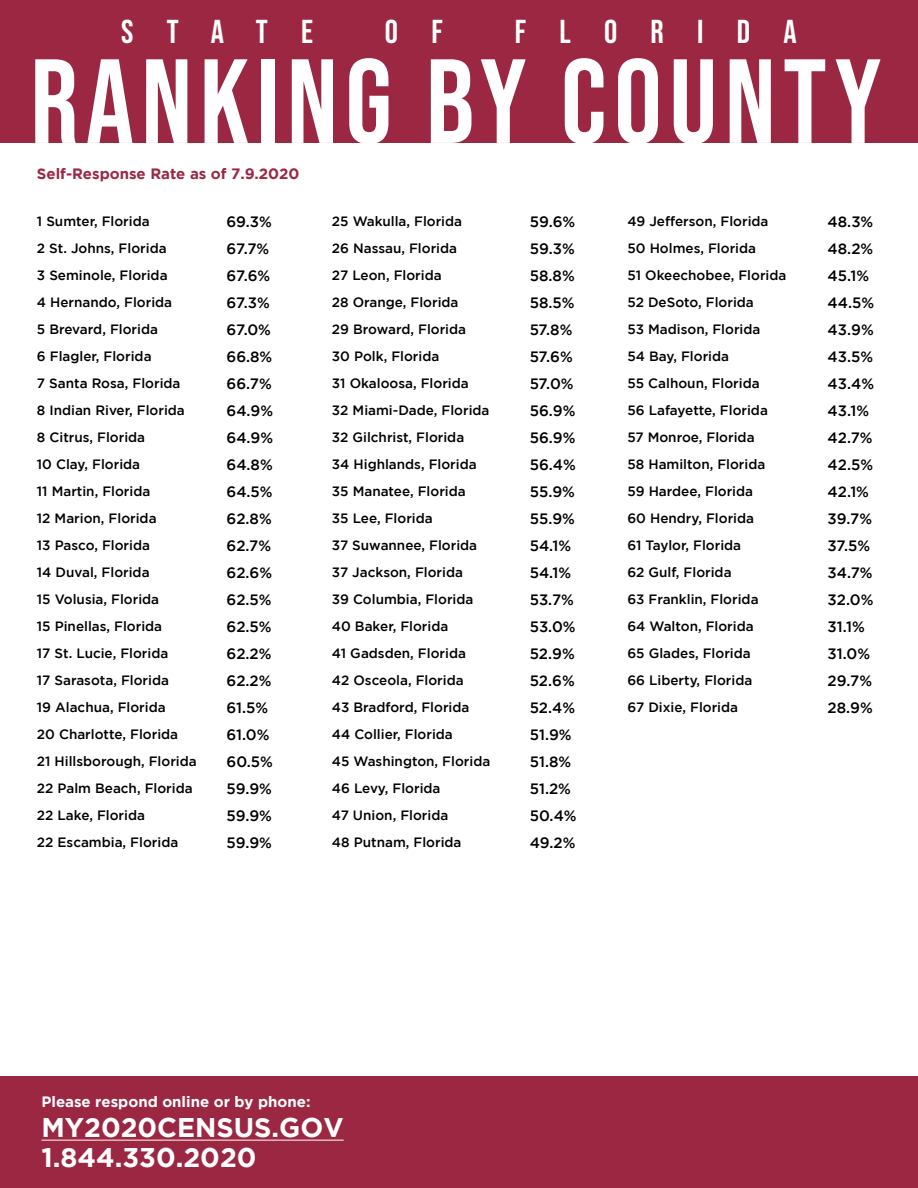
<style>
.page{position:relative;width:918px;height:1188px;background:#fff}
.page>*{position:absolute;margin:0;border:0;box-sizing:border-box;transform-origin:0 0}
.t1{font:119.4px "Bebas Neue";letter-spacing:.06em;color:#fff}
.t2{font:33px "Bebas Neue";letter-spacing:1.01em;color:#fff}
.t3{font:700 27px/30px "Gotham";color:#fff}
.t4{font:500 15px/27px "Gotham";color:#000}
.t5{font:700 15px "Gotham";color:#9b2743}
.t6{font:700 15px "Gotham";color:#fff}
.t7{font:500 13.5px/27px "Gotham";color:#000}
</style>
<div class="page">
<div style="left:0;top:1076px;width:918px;height:112px;background:#9b2743"></div>
<div style="left:0;top:0;width:918px;height:143px;background:#9b2743"></div>
<hr style="left:41px;top:1140px;width:303px;height:1px;background:#fff">
<h2 class="t2" style="left:121px;top:13px;width:193px">STATE</h2>
<h2 class="t2" style="left:385px;top:13px;width:59px">O F</h2>
<h2 class="t2" style="left:515px;top:13px;width:283px">FLORIDA</h2>
<h1 class="t1" style="left:30px;top:34px;width:853px">RANKING BY COUNTY</h1>
<p class="t5" style="left:37px;top:165px;width:264px">Self-Response Rate as of 7.9.2020</p>
<p class="t7" style="left:37px;top:207px;width:161px">1 Sumter, Florida<br>2 St. Johns, Florida<br>3 Seminole, Florida<br>4 Hernando, Florida<br>5 Brevard, Florida<br>6 Flagler, Florida<br>7 Santa Rosa, Florida<br>8 Indian River, Florida<br>8 Citrus, Florida<br>10 Clay, Florida<br>11 Martin, Florida<br>12 Marion, Florida<br>13 Pasco, Florida<br>14 Duval, Florida<br>15 Volusia, Florida<br>15 Pinellas, Florida<br>17 St. Lucie, Florida<br>17 Sarasota, Florida<br>19 Alachua, Florida<br>20 Charlotte, Florida<br>21 Hillsborough, Florida<br>22 Palm Beach, Florida<br>22 Lake, Florida<br>22 Escambia, Florida</p>
<p class="t7" style="left:332px;top:207px;width:160px">25 Wakulla, Florida<br>26 Nassau, Florida<br>27 Leon, Florida<br>28 Orange, Florida<br>29 Broward, Florida<br>30 Polk, Florida<br>31 Okaloosa, Florida<br>32 Miami-Dade, Florida<br>32 Gilchrist, Florida<br>34 Highlands, Florida<br>35 Manatee, Florida<br>35 Lee, Florida<br>37 Suwannee, Florida<br>37 Jackson, Florida<br>39 Columbia, Florida<br>40 Baker, Florida<br>41 Gadsden, Florida<br>42 Osceola, Florida<br>43 Bradford, Florida<br>44 Collier, Florida<br>45 Washington, Florida<br>46 Levy, Florida<br>47 Union, Florida<br>48 Putnam, Florida</p>
<p class="t7" style="left:627px;top:207px;width:160px">49 Jefferson, Florida<br>50 Holmes, Florida<br>51 Okeechobee, Florida<br>52 DeSoto, Florida<br>53 Madison, Florida<br>54 Bay, Florida<br>55 Calhoun, Florida<br>56 Lafayette, Florida<br>57 Monroe, Florida<br>58 Hamilton, Florida<br>59 Hardee, Florida<br>60 Hendry, Florida<br>61 Taylor, Florida<br>62 Gulf, Florida<br>63 Franklin, Florida<br>64 Walton, Florida<br>65 Glades, Florida<br>66 Liberty, Florida<br>67 Dixie, Florida</p>
<p class="t4" style="left:226px;top:208px;width:48px">69.3%<br>67.7%<br>67.6%<br>67.3%<br>67.0%<br>66.8%<br>66.7%<br>64.9%<br>64.9%<br>64.8%<br>64.5%<br>62.8%<br>62.7%<br>62.6%<br>62.5%<br>62.5%<br>62.2%<br>62.2%<br>61.5%<br>61.0%<br>60.5%<br>59.9%<br>59.9%<br>59.9%</p>
<p class="t4" style="left:530px;top:208px;width:48px">59.6%<br>59.3%<br>58.8%<br>58.5%<br>57.8%<br>57.6%<br>57.0%<br>56.9%<br>56.9%<br>56.4%<br>55.9%<br>55.9%<br>54.1%<br>54.1%<br>53.7%<br>53.0%<br>52.9%<br>52.6%<br>52.4%<br>51.9%<br>51.8%<br>51.2%<br>50.4%<br>49.2%</p>
<p class="t4" style="left:828px;top:208px;width:48px">48.3%<br>48.2%<br>45.1%<br>44.5%<br>43.9%<br>43.5%<br>43.4%<br>43.1%<br>42.7%<br>42.5%<br>42.1%<br>39.7%<br>37.5%<br>34.7%<br>32.0%<br>31.1%<br>31.0%<br>29.7%<br>28.9%</p>
<p class="t6" style="left:41px;top:1093px;width:271px">Please respond online or by phone:</p>
<h3 class="t3" style="left:41px;top:1111px;width:304px">MY2020CENSUS.GOV<br>1.844.330.2020</h3>
</div>
